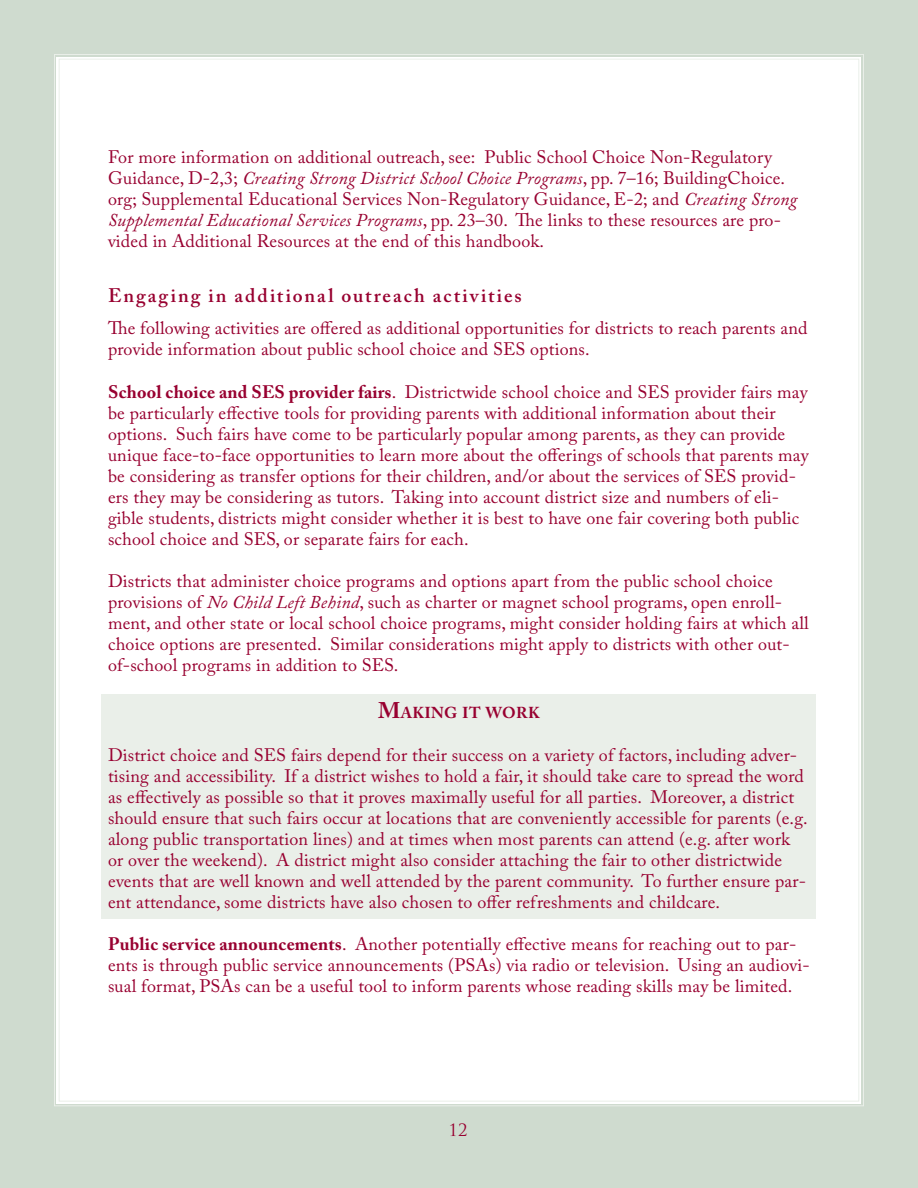
<style>
.page{position:relative;width:918px;height:1188px;background:#cfdbcf}
.page>*{position:absolute;margin:0;border:0;box-sizing:border-box;transform-origin:0 0}
.t1{font:600 19.5px "Adobe Caslon Pro";letter-spacing:.105em;color:#980030}
.t2{font:18px/21px "Adobe Caslon Pro";letter-spacing:.01em;color:#980030}
.t3{font:16.5px "Trajan Pro";color:#980030}
.t4{font:700 15.75px "Adobe Caslon Pro";letter-spacing:.015em;color:#980030}
.s1{font-style:italic}
.s2{font-weight:700}
.s3{font-size:22.5px}
</style>
<div class="page">
<div style="left:54px;top:54px;width:810px;height:1052px;background:#fff"></div>
<div style="left:102px;top:694px;width:714px;height:225px;background:#eaefe9"></div>
<p class="t2" style="left:108px;top:147px;width:691px">For more information on additional outreach, see: Public School Choice Non-Regulatory Guidance, D-2,3; <span class="s1">Creating Strong District School Choice Programs</span>, pp. 7–16; BuildingChoice. org; Supplemental Educational Services Non-Regulatory Guidance, E-2; and <span class="s1">Creating Strong Supplemental Educational Services Programs</span>, pp. 23–30. The links to these resources are pro&shy;vided in Additional Resources at the end of this handbook.</p>
<p class="t1" style="left:108px;top:284px;width:415px">Engaging in additional outreach activities</p>
<p class="t2" style="left:108px;top:317px;width:701px">The following activities are offered as additional opportunities for districts to reach parents and provide information about public school choice and SES options.</p>
<p class="t2" style="left:108px;top:381px;width:702px"><span class="s2">School choice and SES provider fairs</span>. Districtwide school choice and SES provider fairs may be particularly effective tools for providing parents with additional information about their options. Such fairs have come to be particularly popular among parents, as they can provide unique face-to-face opportunities to learn more about the offerings of schools that parents may be considering as transfer options for their children, and/or about the services of SES provid&shy;ers they may be considering as tutors. Taking into account district size and numbers of eli&shy;gible students, districts might consider whether it is best to have one fair covering both public school choice and SES, or separate fairs for each.</p>
<p class="t2" style="left:108px;top:570px;width:702px">Districts that administer choice programs and options apart from the public school choice provisions of <span class="s1">No Child Left Behind</span>, such as charter or magnet school programs, open enroll&shy;ment, and other state or local school choice programs, might consider holding fairs at which all choice options are presented. Similar considerations might apply to districts with other out&shy;of-school programs in addition to SES.</p>
<p class="t4" style="left:378px;top:704px;width:163px"><span class="s3">M</span>aking it work</p>
<p class="t2" style="left:108px;top:744px;width:701px">District choice and SES fairs depend for their success on a variety of factors, including adver&shy;tising and accessibility. If a district wishes to hold a fair, it should take care to spread the word as effectively as possible so that it proves maximally useful for all parties. Moreover, a district should ensure that such fairs occur at locations that are conveniently accessible for parents (e.g. along public transportation lines) and at times when most parents can attend (e.g. after work or over the weekend). A district might also consider attaching the fair to other districtwide events that are well known and well attended by the parent community. To further ensure par&shy;ent attendance, some districts have also chosen to offer refreshments and childcare.</p>
<p class="t2" style="left:108px;top:934px;width:703px"><span class="s2">Public service announcements</span>. Another potentially effective means for reaching out to par&shy;ents is through public service announcements (PSAs) via radio or television. Using an audiovi&shy;sual format, PSAs can be a useful tool to inform parents whose reading skills may be limited.</p>
<p class="t3" style="left:449px;top:1119px;width:10px">12</p>
</div>
